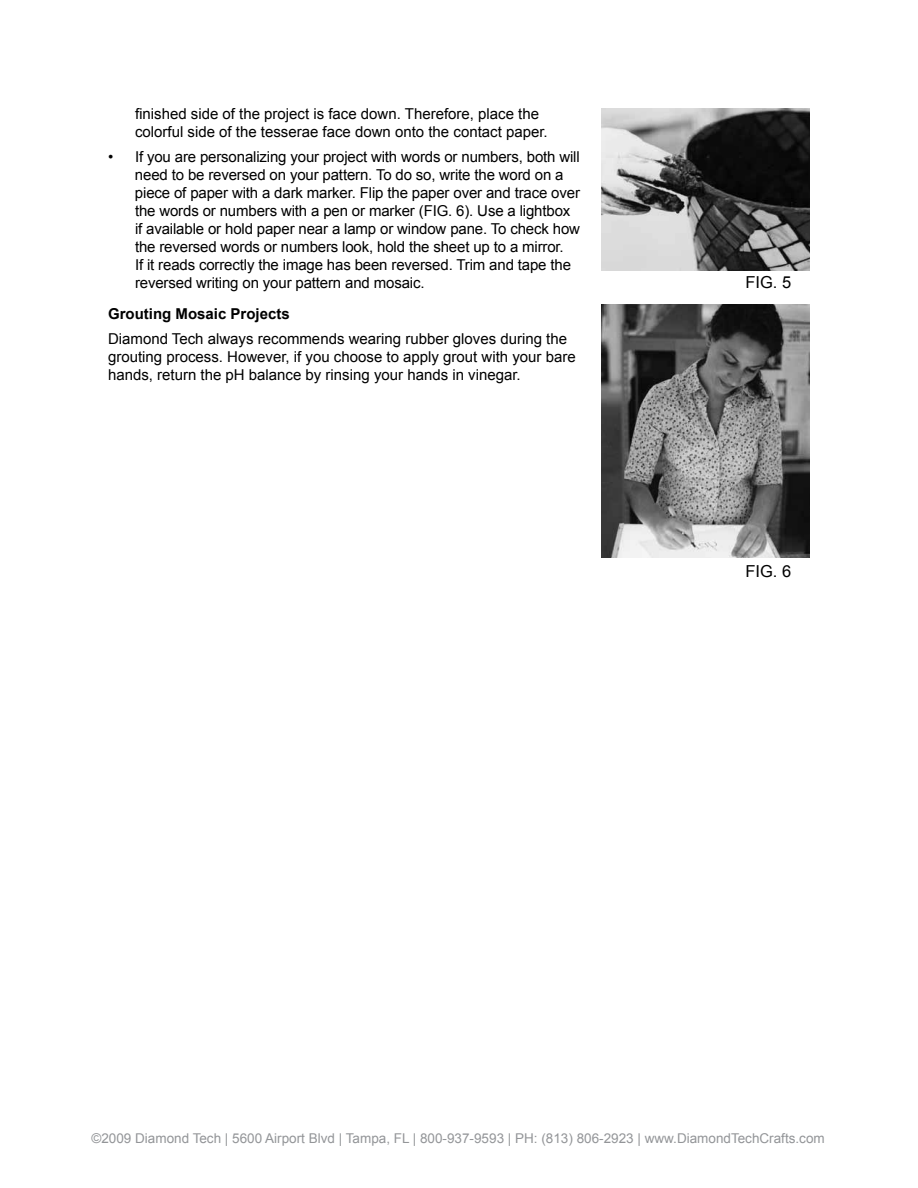
<style>
.page{position:relative;width:918px;height:1188px;background:#fff}
.page>*{position:absolute;margin:0;border:0;box-sizing:border-box;transform-origin:0 0}
.t1{font:16.5px "Arial";color:#000}
.t2{font:15px/18px "Arial";letter-spacing:-.01em;color:#000}
.t3{font:700 15px "Arial";color:#000}
.t4{font:13.5px "Arial";color:#939598}
</style>
<div class="page">
<img style="left:602px;top:108px;width:208px;height:162px">
<img style="left:602px;top:305px;width:208px;height:253px">
<p class="t2" style="left:135px;top:105px;width:414px">finished side of the project is face down. Therefore, place the colorful side of the tesserae face down onto the contact paper.</p>
<p class="t2" style="left:135px;top:148px;width:447px;text-indent:-27px">• If you are personalizing your project with words or numbers, both will need to be reversed on your pattern. To do so, write the word on a piece of paper with a dark marker. Flip the paper over and trace over the words or numbers with a pen or marker (FIG. 6). Use a lightbox if available or hold paper near a lamp or window pane. To check how the reversed words or numbers look, hold the sheet up to a mirror.<br>If it reads correctly the image has been reversed. Trim and tape the reversed writing on your pattern and mosaic.</p>
<p class="t3" style="left:108px;top:304px;width:183px">Grouting Mosaic Projects</p>
<p class="t2" style="left:108px;top:330px;width:469px">Diamond Tech always recommends wearing rubber gloves during the grouting process. However, if you choose to apply grout with your bare hands, return the pH balance by rinsing your hands in vinegar.</p>
<p class="t1" style="left:745px;top:271px;width:47px">FIG. 5</p>
<p class="t1" style="left:745px;top:560px;width:47px">FIG. 6</p>
<p class="t4" style="left:91px;top:1130px;width:735px">©2009 Diamond Tech | 5600 Airport Blvd | Tampa, FL | 800-937-9593 | PH: (813) 806-2923 | www.DiamondTechCrafts.com</p>
</div>
